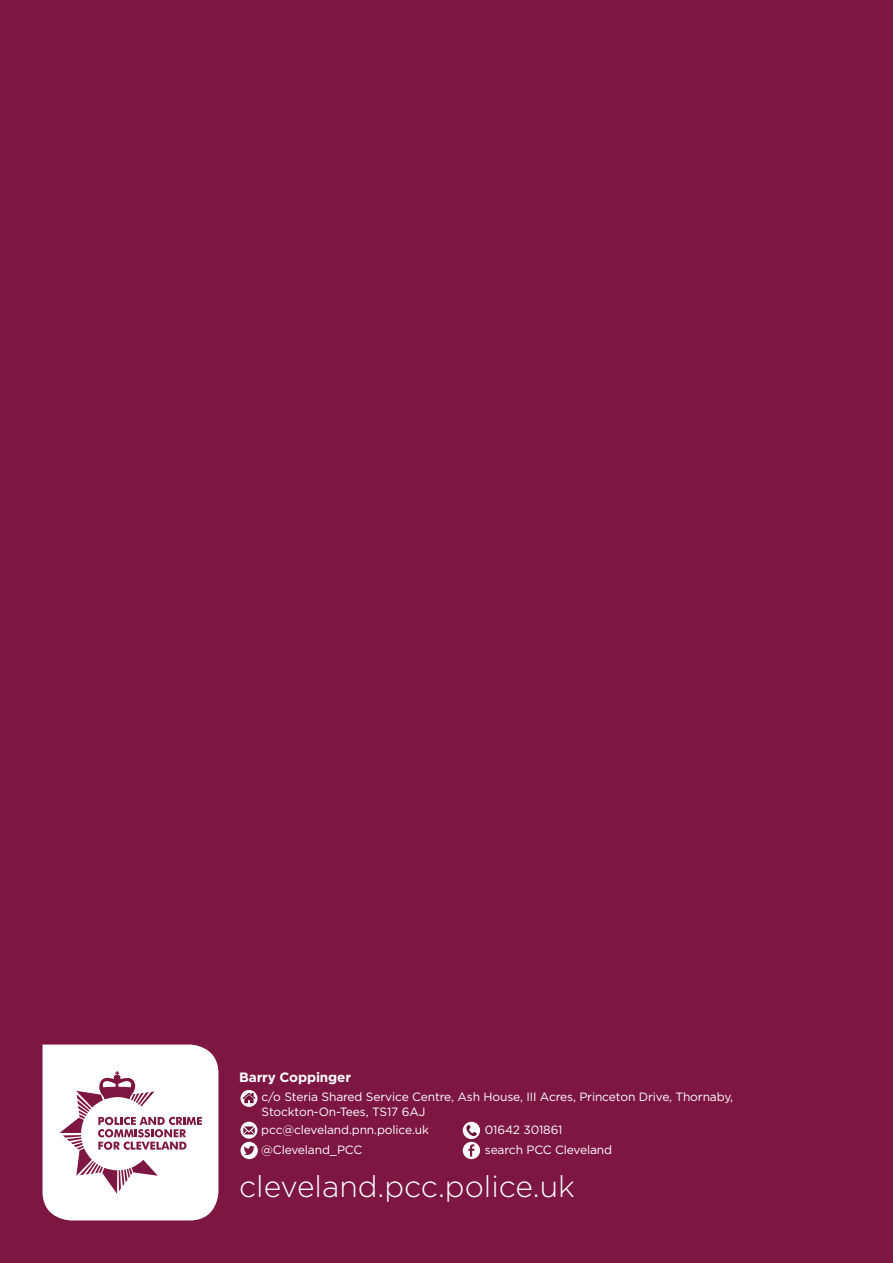
<style>
.page{position:relative;width:893px;height:1263px;background:#7d1641}
.page>*{position:absolute;margin:0;border:0;box-sizing:border-box;transform-origin:0 0}
.t1{font:300 30px "Gotham";color:#fff}
.t2{font:700 13.5px "Gotham";letter-spacing:-.01em;color:#fff}
.t3{font:12px/15px "Gotham";letter-spacing:-.01em;color:#fff}
</style>
<div class="page">
<svg style="left:463px;top:1142px;width:17px;height:17px"></svg>
<svg style="left:241px;top:1142px;width:17px;height:17px"></svg>
<svg style="left:240px;top:1122px;width:17px;height:17px"></svg>
<svg style="left:243px;top:1126px;width:12px;height:8px"></svg>
<div style="left:463px;top:1122px;width:17px;height:17px;background:#fff;border-radius:50%"></div>
<svg style="left:466px;top:1124px;width:11px;height:12px"></svg>
<svg style="left:240px;top:1090px;width:17px;height:17px"></svg>
<svg style="left:243px;top:1093px;width:12px;height:10px"></svg>
<svg style="left:43px;top:1044px;width:175px;height:176px;background:#eee0e6"></svg>
<p class="t2" style="left:239px;top:1070px;width:113px">Barry Coppinger</p>
<p class="t3" style="left:261px;top:1089px;width:473px">c/o Steria Shared Service Centre, Ash House, III Acres, Princeton Drive, Thornaby,<br>Stockton-On-Tees, TS17 6AJ</p>
<p class="t3" style="left:261px;top:1121px;width:169px">pcc@cleveland.pnn.police.uk</p>
<p class="t3" style="left:485px;top:1121px;width:79px">01642 301861</p>
<p class="t3" style="left:261px;top:1142px;width:102px">@Cleveland_PCC</p>
<p class="t3" style="left:485px;top:1142px;width:129px">search PCC Cleveland</p>
<h1 class="t1" style="left:239px;top:1169px;width:337px">cleveland.pcc.police.uk</h1>
</div>
